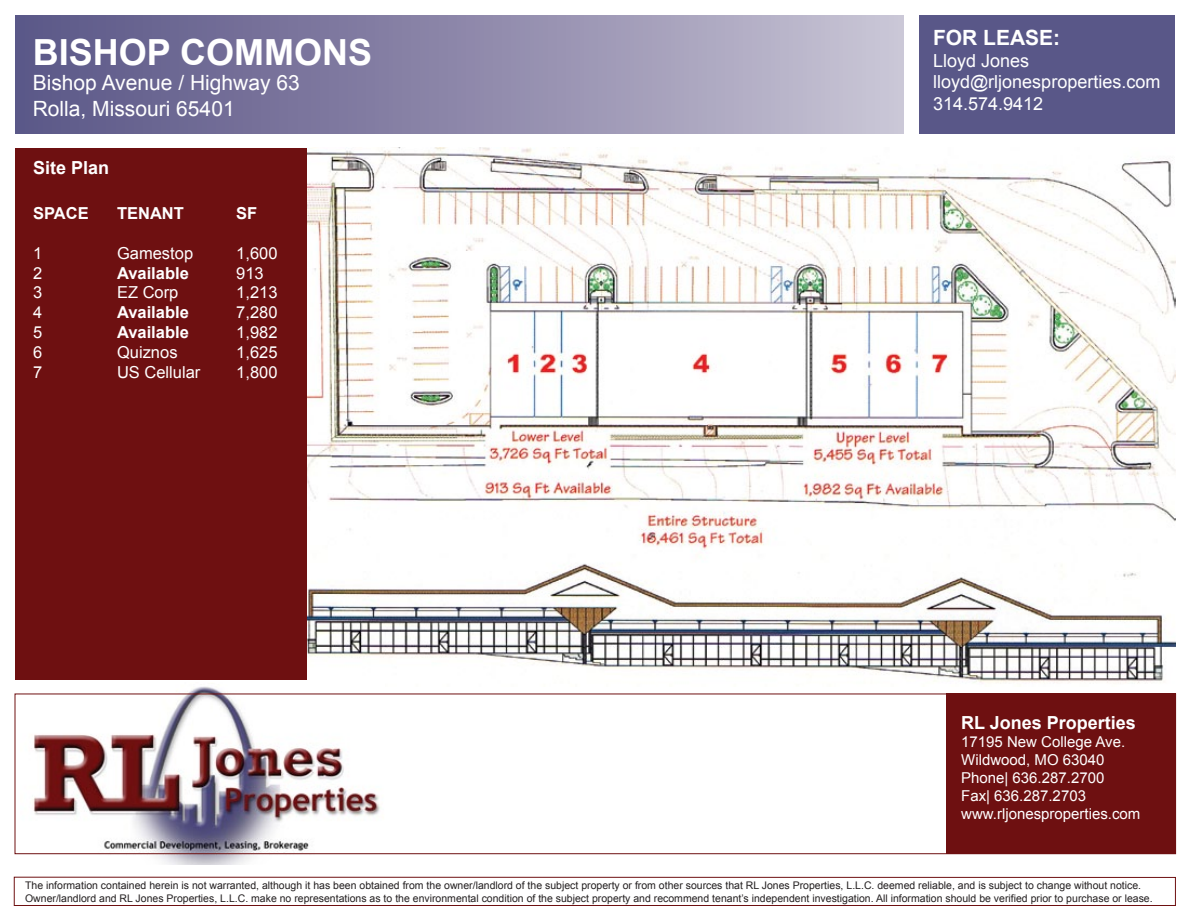
<style>
.page{position:relative;width:1188px;height:918px;background:#fff}
.page>*{position:absolute;margin:0;border:0;box-sizing:border-box;transform-origin:0 0}
.t1{font:700 36px "Arial";color:#fff}
.t2{font:21px/25.2px "Arial";color:#fff}
.t3{font:700 21px "Arial";color:#fff}
.t4{font:18px/21.6px "Arial";color:#fff}
.t5{font:700 18px "Arial";color:#fff}
.t6{font:16.5px/19.8px "Arial";color:#fff}
.t7{font:700 16.5px/19.8px "Arial";color:#fff}
.t8{font:15px/18px "Arial";color:#fff}
.t9{font:10.5px/12.6px "Arial";color:#231f20}
</style>
<div class="page">
<svg style="left:15px;top:15px;width:889px;height:119px;background:#8f8aab"></svg>
<div style="left:919px;top:15px;width:256px;height:119px;background:#595788"></div>
<img style="left:306px;top:147px;width:869px;height:536px">
<div style="left:15px;top:148px;width:291px;height:532px;background:#6e1011"></div>
<div style="left:946px;top:693px;width:229px;height:161px;background:#6e1011"></div>
<img style="left:21px;top:686px;width:363px;height:179px">
<div style="left:15px;top:694px;width:1161px;height:160px;border:1px solid #6e1011"></div>
<div style="left:14px;top:877px;width:1162px;height:29px;border:1px solid #6e1011"></div>
<h1 class="t1" style="left:33px;top:29px;width:341px">BISHOP COMMONS</h1>
<h2 class="t2" style="left:33px;top:71px;width:268px">Bishop Avenue / Highway 63<br>Rolla, Missouri 65401</h2>
<h3 class="t5" style="left:33px;top:155px;width:78px">Site Plan</h3>
<h3 class="t7" style="left:33px;top:204px;width:57px">SPACE</h3>
<h3 class="t6" style="left:33px;top:243px;width:11px;text-align:justify">1<br>2<br>3<br>4<br>5<br>6<br>7</h3>
<h3 class="t7" style="left:117px;top:204px;width:68px">TENANT</h3>
<h3 class="t6" style="left:117px;top:243px;width:78px">Gamestop</h3>
<h3 class="t7" style="left:117px;top:263px;width:73px">Available</h3>
<h3 class="t6" style="left:117px;top:283px;width:63px">EZ Corp</h3>
<h3 class="t7" style="left:117px;top:303px;width:73px">Available<br>Available</h3>
<h3 class="t6" style="left:117px;top:342px;width:85px">Quiznos<br>US Cellular</h3>
<h3 class="t7" style="left:236px;top:204px;width:23px">SF</h3>
<h3 class="t6" style="left:236px;top:243px;width:43px">1,600<br>913<br>1,213<br>7,280<br>1,982<br>1,625<br>1,800</h3>
<h2 class="t3" style="left:933px;top:24px;width:129px">FOR LEASE:</h2>
<h3 class="t4" style="left:933px;top:50px;width:229px">Lloyd Jones lloyd@rljonesproperties.com<br>314.574.9412</h3>
<h3 class="t5" style="left:961px;top:711px;width:176px">RL Jones Properties</h3>
<h3 class="t8" style="left:961px;top:733px;width:181px">17195 New College Ave.<br>Wildwood, MO 63040<br>Phone| 636.287.2700<br>Fax| 636.287.2703 www.rljonesproperties.com</h3>
<p class="t9" style="left:25px;top:879px;width:1129px">The information contained herein is not warranted, although it has been obtained from the owner/landlord of the subject property or from other sources that RL Jones Properties, L.L.C. deemed reliable, and is subject to change without notice.<br>Owner/landlord and RL Jones Properties, L.L.C. make no representations as to the environmental condition of the subject property and recommend tenant’s independent investigation. All information should be verified prior to purchase or lease.</p>
</div>
